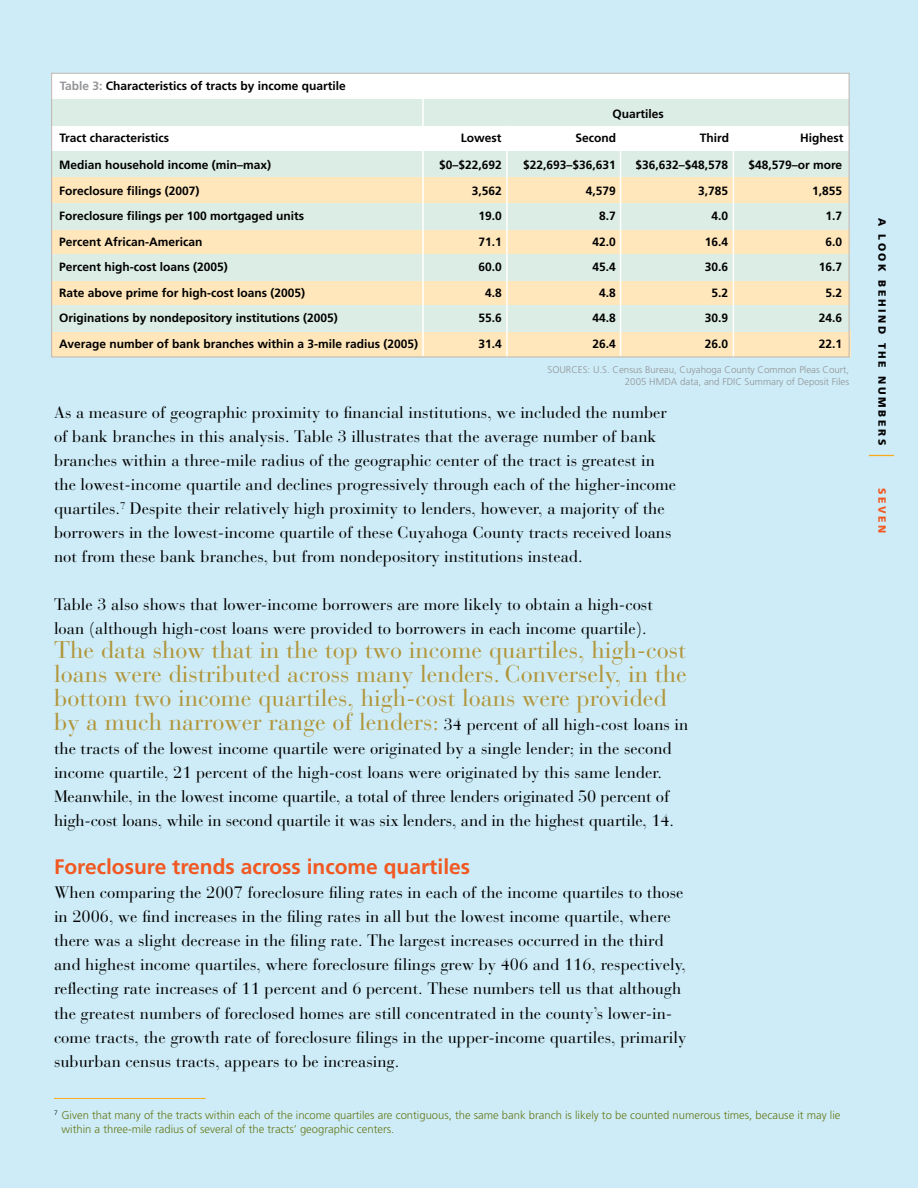
<style>
.page{position:relative;width:918px;height:1188px;background:#cdecf7}
.page>*{position:absolute;margin:0;border:0;box-sizing:border-box;transform-origin:0 0}
.t1{font:30px "Univers U47";color:#fba919}
.t2{font:24px/24px "Bauer Bodoni";color:#b1953a}
.t3{font:700 21px "Frutiger";color:#f15822}
.t4{font:16.5px/24px "Bauer Bodoni";color:#000}
.t5{font:700 12px "Frutiger";color:#000}
.t6{font:300 11.25px/13.5px "Frutiger";color:#677719}
.t7{font:900 10.5px "Frutiger";letter-spacing:.25em;color:#000}
.t8{font:900 10.5px "Frutiger";letter-spacing:.25em;color:#f15822}
.t9{font:300 9.75px/11.7px "Frutiger";color:#939598;text-align:right}
.s1{color:#939598}
.s2{font-size:16.5px;color:#000}
</style>
<div class="page">
<div style="left:51px;top:73px;width:798px;height:26px;background:#fff"></div>
<div style="left:51px;top:126px;width:798px;height:26px;background:#fff"></div>
<div style="left:51px;top:330px;width:799px;height:27px;background:#ffe7bb"></div>
<div style="left:51px;top:280px;width:799px;height:26px;background:#ffe7bb"></div>
<div style="left:51px;top:305px;width:799px;height:26px;background:#dcede6"></div>
<div style="left:51px;top:229px;width:798px;height:26px;background:#ffe7bb"></div>
<div style="left:51px;top:254px;width:798px;height:26px;background:#dcede6"></div>
<div style="left:51px;top:100px;width:798px;height:26px;background:#dcede6"></div>
<div style="left:51px;top:151px;width:798px;height:27px;background:#dcede6"></div>
<div style="left:51px;top:178px;width:798px;height:26px;background:#ffe7bb"></div>
<div style="left:51px;top:203px;width:798px;height:26px;background:#dcede6"></div>
<hr style="left:422px;top:99px;width:2px;height:257px;background:#fff">
<hr style="left:620px;top:126px;width:1px;height:230px;background:#fff">
<hr style="left:506px;top:126px;width:2px;height:231px;background:#fff">
<hr style="left:733px;top:133px;width:1px;height:224px;background:#fff">
<hr style="left:54px;top:1098px;width:152px;height:1px;background:#fba919">
<p class="t5" style="left:60px;top:78px;width:288px"><span class="s1">Table 3:</span> Characteristics of tracts by income quartile</p>
<p class="t5" style="left:60px;top:131px;width:111px">Tract characteristics</p>
<p class="t5" style="left:612px;top:106px;width:53px">Quartiles</p>
<p class="t5" style="left:461px;top:131px;width:42px">Lowest</p>
<p class="t5" style="left:575px;top:131px;width:42px">Second</p>
<p class="t5" style="left:700px;top:131px;width:31px">Third</p>
<p class="t5" style="left:800px;top:131px;width:45px">Highest</p>
<p class="t5" style="left:59px;top:158px;width:214px">Median household income (min–max)</p>
<p class="t5" style="left:439px;top:158px;width:64px">$0–$22,692</p>
<p class="t5" style="left:523px;top:158px;width:94px">$22,693–$36,631</p>
<p class="t5" style="left:636px;top:158px;width:94px">$36,632–$48,578</p>
<p class="t5" style="left:748px;top:158px;width:95px">$48,579–or more</p>
<p class="t5" style="left:59px;top:183px;width:142px">Foreclosure filings (2007)</p>
<p class="t5" style="left:472px;top:183px;width:32px">3,562</p>
<p class="t5" style="left:586px;top:183px;width:32px">4,579</p>
<p class="t5" style="left:698px;top:183px;width:32px">3,785</p>
<p class="t5" style="left:812px;top:183px;width:32px">1,855</p>
<p class="t5" style="left:59px;top:209px;width:246px">Foreclosure filings per 100 mortgaged units</p>
<p class="t5" style="left:478px;top:209px;width:25px">19.0</p>
<p class="t5" style="left:599px;top:209px;width:18px">8.7</p>
<p class="t5" style="left:712px;top:209px;width:18px">4.0</p>
<p class="t5" style="left:826px;top:209px;width:18px">1.7</p>
<p class="t5" style="left:59px;top:234px;width:145px">Percent African-American</p>
<p class="t5" style="left:478px;top:234px;width:25px">71.1</p>
<p class="t5" style="left:592px;top:234px;width:25px">42.0</p>
<p class="t5" style="left:705px;top:234px;width:25px">16.4</p>
<p class="t5" style="left:826px;top:234px;width:18px">6.0</p>
<p class="t5" style="left:59px;top:260px;width:170px">Percent high-cost loans (2005)</p>
<p class="t5" style="left:478px;top:260px;width:25px">60.0</p>
<p class="t5" style="left:592px;top:260px;width:25px">45.4</p>
<p class="t5" style="left:705px;top:260px;width:25px">30.6</p>
<p class="t5" style="left:819px;top:260px;width:25px">16.7</p>
<p class="t5" style="left:59px;top:285px;width:248px">Rate above prime for high-cost loans (2005)</p>
<p class="t5" style="left:485px;top:285px;width:18px">4.8</p>
<p class="t5" style="left:599px;top:285px;width:18px">4.8</p>
<p class="t5" style="left:712px;top:285px;width:18px">5.2</p>
<p class="t5" style="left:826px;top:285px;width:18px">5.2</p>
<p class="t5" style="left:59px;top:311px;width:280px">Originations by nondepository institutions (2005)</p>
<p class="t5" style="left:478px;top:311px;width:25px">55.6</p>
<p class="t5" style="left:592px;top:311px;width:25px">44.8</p>
<p class="t5" style="left:705px;top:311px;width:25px">30.9</p>
<p class="t5" style="left:819px;top:311px;width:25px">24.6</p>
<p class="t5" style="left:59px;top:336px;width:361px">Average number of bank branches within a 3-mile radius (2005)</p>
<p class="t5" style="left:478px;top:336px;width:25px">31.4</p>
<p class="t5" style="left:592px;top:336px;width:25px">26.4</p>
<p class="t5" style="left:705px;top:336px;width:25px">26.0</p>
<p class="t5" style="left:819px;top:336px;width:25px">22.1</p>
<p class="t9" style="left:548px;top:364px;width:7px">SOURCES</p>
<p class="t9" style="left:588px;top:364px;width:263px">: U .S. Census Bureau, C uyahoga County Common Pleas Court,<br>2005 H MDA data, and FDIC Summary of Deposit Files</p>
<p class="t4" style="left:54px;top:401px;width:624px">As a measure of geographic proximity to financial institutions, we included the number of bank branches in this analysis. Table 3 illustrates that the average number of bank branches within a three-mile radius of the geographic center of the tract is greatest in the lowest-income quartile and declines progressively through each of the higher-income quartiles.<sup>7</sup> Despite their relatively high proximity to lenders, however, a majority of the borrowers in the lowest-income quartile of these Cuyahoga County tracts received loans not from these bank branches, but from nondepository institutions instead.</p>
<p class="t4" style="left:54px;top:593px;width:600px">Table 3 also shows that lower-income borrowers are more likely to obtain a high-cost loan (although high-cost loans were provided to borrowers in each income quartile).</p>
<p class="t2" style="left:54px;top:639px;width:636px">The data show that in the top two income quartiles, high-cost loans were distributed across many lenders. Conversely, in the bottom two income quartiles, high-cost loans were provided by a much narrower range of lenders: <span class="s2">34 percent of all high-cost loans in</span></p>
<p class="t4" style="left:54px;top:737px;width:622px">the tracts of the lowest income quartile were originated by a single lender; in the second income quartile, 21 percent of the high-cost loans were originated by this same lender.<br>Meanwhile, in the lowest income quartile, a total of three lenders originated 50 percent of high-cost loans, while in second quartile it was six lenders, and in the highest quartile, 14.</p>
<p class="t3" style="left:54px;top:855px;width:418px">Foreclosure trends across income quartiles</p>
<p class="t4" style="left:54px;top:881px;width:634px">When comparing the 2007 foreclosure filing rates in each of the income quartiles to those in 2006, we find increases in the filing rates in all but the lowest income quartile, where there was a slight decrease in the filing rate. The largest increases occurred in the third and highest income quartiles, where foreclosure filings grew by 406 and 116, respectively, reflecting rate increases of 11 percent and 6 percent. These numbers tell us that although the greatest numbers of foreclosed homes are still concentrated in the county’s lower-in&shy;come tracts, the growth rate of foreclosure filings in the upper-income quartiles, primarily suburban census tracts, appears to be increasing.</p>
<p class="t6" style="left:62px;top:1109px;width:781px;text-indent:-8px"><sup>7</sup> Given that many of the tracts within each of the income quartiles are contiguous, the same bank branch is likely to be counted numerous times, because it may lie within a three-mile radius of several of the tracts’ geographic centers.</p>
<p class="t7" style="left:889px;top:218px;width:229px;rotate:90deg">A Look Behind the numbers</p>
<h1 class="t1" style="left:904px;top:448px;width:16px;rotate:90deg">|</h1>
<p class="t8" style="left:889px;top:488px;width:47px;rotate:90deg">seven</p>
</div>
